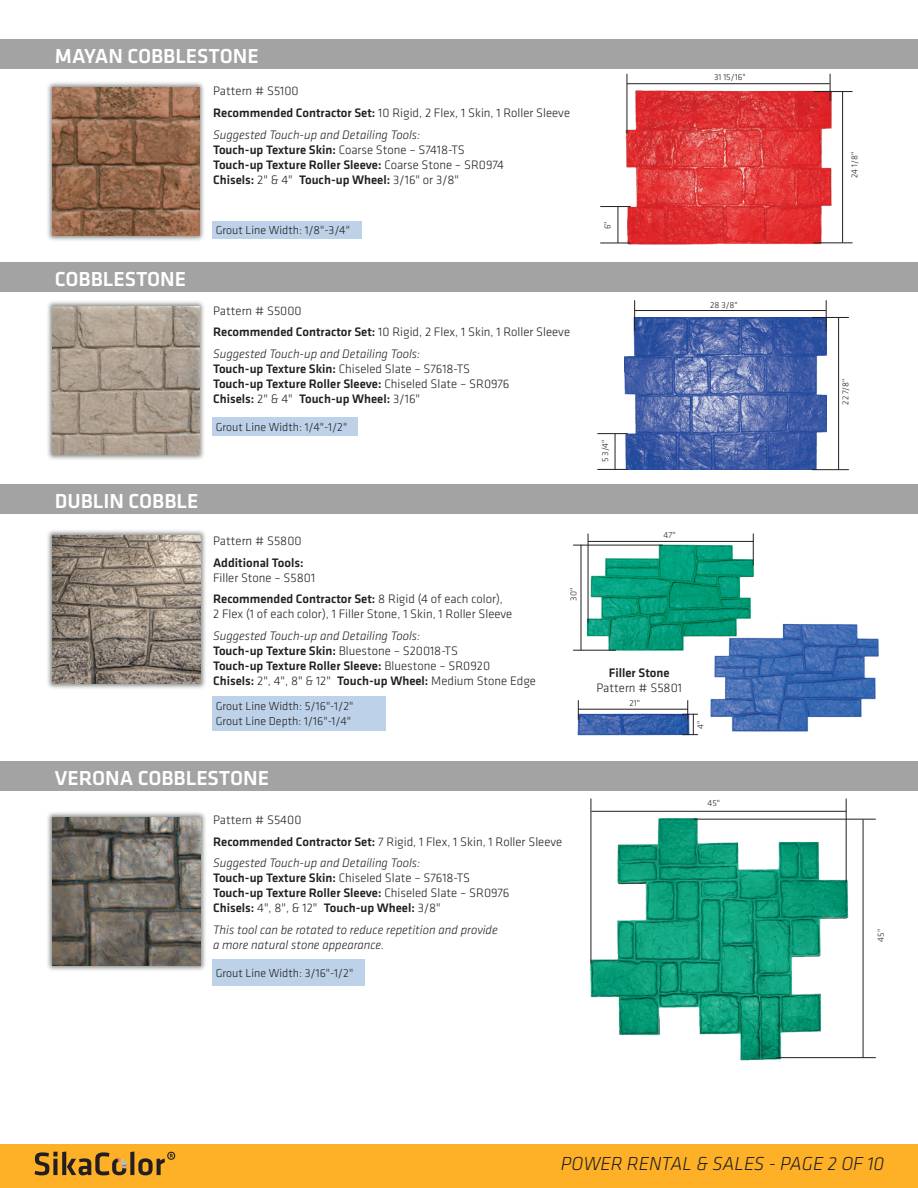
<style>
.page{position:relative;width:918px;height:1188px;background:#fff}
.page>*{position:absolute;margin:0;border:0;box-sizing:border-box;transform-origin:0 0}
.t1{font:500 21px "Klavika";color:#fff}
.t2{font:italic 300 19.5px "Klavika";color:#231f20}
.t3{font:500 12.75px/15px "Klavika";color:#231f20}
.t4{font:300 12.75px/21.8px "Klavika";color:#231f20}
.t5{font:italic 300 12.75px/15px "Klavika";color:#231f20}
.t6{font:300 12px/14.4px "Klavika";color:#231f20}
.t7{font:300 9px "Klavika";color:#231f20}
.s1{font-weight:500}
.s2{font-style:italic}
.s3{font-weight:300}
.s4{font-weight:300;font-style:italic}
</style>
<div class="page">
<div style="left:0;top:1145px;width:918px;height:43px;background:#feb127"></div>
<svg style="left:35px;top:1152px;width:140px;height:23px"></svg>
<div style="left:0;top:485px;width:918px;height:29px;background:#a4a3a3"></div>
<svg style="left:47px;top:530px;width:159px;height:159px"></svg>
<img style="left:52px;top:535px;width:149px;height:149px">
<img style="left:577px;top:710px;width:115px;height:26px">
<img style="left:695px;top:623px;width:184px;height:113px">
<img style="left:573px;top:535px;width:199px;height:133px">
<div style="left:212px;top:696px;width:174px;height:34px;background:#bdd2e9"></div>
<hr style="left:588px;top:534px;width:1px;height:89px;background:#231f20">
<hr style="left:753px;top:534px;width:1px;height:32px;background:#231f20">
<hr style="left:588px;top:541px;width:166px;height:1px;background:#231f20">
<hr style="left:573px;top:650px;width:43px;height:1px;background:#231f20">
<hr style="left:573px;top:545px;width:90px;height:1px;background:#231f20">
<hr style="left:581px;top:545px;width:1px;height:105px;background:#231f20">
<svg style="left:578px;top:700px;width:1px;height:20px"></svg>
<svg style="left:682px;top:700px;width:16px;height:35px"></svg>
<hr style="left:578px;top:709px;width:110px;height:1px;background:#231f20">
<div style="left:0;top:762px;width:918px;height:29px;background:#a4a3a3"></div>
<svg style="left:47px;top:812px;width:159px;height:159px"></svg>
<img style="left:52px;top:817px;width:149px;height:149px">
<div style="left:212px;top:960px;width:152px;height:26px;background:#bdd2e9"></div>
<img style="left:590px;top:814px;width:262px;height:247px">
<hr style="left:846px;top:799px;width:1px;height:84px;background:#231f20">
<hr style="left:591px;top:799px;width:1px;height:164px;background:#231f20">
<hr style="left:591px;top:811px;width:255px;height:1px;background:#231f20">
<hr style="left:776px;top:1057px;width:100px;height:1px;background:#231f20">
<hr style="left:694px;top:819px;width:182px;height:1px;background:#231f20">
<hr style="left:863px;top:820px;width:1px;height:238px;background:#231f20">
<div style="left:0;top:39px;width:918px;height:29px;background:#a4a3a3"></div>
<svg style="left:47px;top:82px;width:157px;height:159px"></svg>
<img style="left:53px;top:87px;width:146px;height:149px">
<img style="left:625px;top:88px;width:208px;height:157px">
<div style="left:212px;top:221px;width:149px;height:17px;background:#bdd2e9"></div>
<hr style="left:600px;top:206px;width:31px;height:1px;background:#231f20">
<hr style="left:600px;top:243px;width:31px;height:1px;background:#231f20">
<hr style="left:618px;top:207px;width:1px;height:36px;background:#231f20">
<hr style="left:627px;top:74px;width:1px;height:60px;background:#231f20">
<svg style="left:830px;top:74px;width:1px;height:27px"></svg>
<hr style="left:627px;top:83px;width:203px;height:1px;background:#231f20">
<hr style="left:814px;top:91px;width:39px;height:1px;background:#231f20">
<hr style="left:814px;top:242px;width:39px;height:1px;background:#231f20">
<hr style="left:842px;top:91px;width:1px;height:152px;background:#231f20">
<div style="left:0;top:262px;width:918px;height:29px;background:#a4a3a3"></div>
<svg style="left:47px;top:301px;width:157px;height:159px"></svg>
<img style="left:53px;top:306px;width:146px;height:149px">
<img style="left:625px;top:317px;width:201px;height:153px">
<div style="left:212px;top:417px;width:146px;height:19px;background:#bdd2e9"></div>
<hr style="left:597px;top:433px;width:31px;height:1px;background:#231f20">
<hr style="left:597px;top:469px;width:31px;height:1px;background:#231f20">
<hr style="left:615px;top:434px;width:1px;height:35px;background:#231f20">
<hr style="left:812px;top:317px;width:37px;height:1px;background:#231f20">
<hr style="left:812px;top:469px;width:37px;height:1px;background:#231f20">
<hr style="left:838px;top:317px;width:1px;height:153px;background:#231f20">
<hr style="left:634px;top:300px;width:1px;height:31px;background:#231f20">
<hr style="left:826px;top:300px;width:1px;height:31px;background:#231f20">
<hr style="left:635px;top:310px;width:191px;height:1px;background:#231f20">
<h1 class="t1" style="left:55px;top:41px;width:205px">MAYAN COBBLESTONE</h1>
<p class="t4" style="left:213px;top:80px;width:359px">Pattern # S5100<br><span class="s1">Recommended Contractor Set:</span> 10 Rigid, 2 Flex, 1 Skin, 1 Roller Sleeve<br><span class="s2">Suggested Touch-up and Detailing Tools:</span></p>
<p class="t3" style="left:213px;top:142px;width:293px">Touch-up Texture Skin: <span class="s3">Coarse Stone – S7418-TS<br></span>Touch-up Texture Roller Sleeve: <span class="s3">Coarse Stone – SR0974<br></span>Chisels: <span class="s3">2" &amp; 4"</span> Touch-up Wheel: <span class="s3">3/16" or 3/8"</span></p>
<p class="t6" style="left:216px;top:223px;width:136px">Grout Line Width: 1/8"-3/4"</p>
<h1 class="t1" style="left:55px;top:265px;width:133px">COBBLESTONE</h1>
<p class="t4" style="left:213px;top:299px;width:359px">Pattern # S5000<br><span class="s1">Recommended Contractor Set:</span> 10 Rigid, 2 Flex, 1 Skin, 1 Roller Sleeve<br><span class="s2">Suggested Touch-up and Detailing Tools:</span></p>
<p class="t3" style="left:213px;top:361px;width:298px">Touch-up Texture Skin: <span class="s3">Chiseled Slate – S7618-TS<br></span>Touch-up Texture Roller Sleeve: <span class="s3">Chiseled Slate – SR0976<br></span>Chisels: <span class="s3">2" &amp; 4"</span> Touch-up Wheel: <span class="s3">3/16"</span></p>
<p class="t6" style="left:216px;top:420px;width:133px">Grout Line Width: 1/4"-1/2"</p>
<h1 class="t1" style="left:55px;top:487px;width:145px">DUBLIN COBBLE</h1>
<p class="t4" style="left:213px;top:530px;width:90px">Pattern # S5800</p>
<p class="t3" style="left:213px;top:555px;width:92px">Additional Tools:</p>
<p class="t4" style="left:213px;top:566px;width:291px">Filler Stone – S5801<br><span class="s1">Recommended Contractor Set:</span> 8 Rigid (4 of each color),</p>
<p class="t4" style="left:213px;top:603px;width:301px">2 Flex (1 of each color), 1 Filler Stone, 1 Skin, 1 Roller Sleeve</p>
<p class="t3" style="left:213px;top:628px;width:324px"><span class="s4">Suggested Touch-up and Detailing Tools:<br></span>Touch-up Texture Skin: <span class="s3">Bluestone – S20018-TS<br></span>Touch-up Texture Roller Sleeve: <span class="s3">Bluestone – SR0920<br></span>Chisels: <span class="s3">2", 4", 8" &amp; 12"</span> Touch-up Wheel: <span class="s3">Medium Stone Edge</span></p>
<p class="t6" style="left:216px;top:699px;width:139px">Grout Line Width: 5/16"-1/2"<br>Grout Line Depth: 1/16"-1/4"</p>
<p class="t7" style="left:568px;top:601px;width:14px;rotate:-90deg">30"</p>
<h1 class="t1" style="left:55px;top:764px;width:216px">VERONA COBBLESTONE</h1>
<p class="t4" style="left:213px;top:809px;width:351px">Pattern # S5400<br><span class="s1">Recommended Contractor Set:</span> 7 Rigid, 1 Flex, 1 Skin, 1 Roller Sleeve<br><span class="s2">Suggested Touch-up and Detailing Tools:</span></p>
<p class="t3" style="left:213px;top:870px;width:298px">Touch-up Texture Skin: <span class="s3">Chiseled Slate – S7618-TS<br></span>Touch-up Texture Roller Sleeve: <span class="s3">Chiseled Slate – SR0976<br></span>Chisels: <span class="s3">4", 8", &amp; 12"</span> Touch-up Wheel: <span class="s3">3/8"</span></p>
<p class="t5" style="left:213px;top:922px;width:286px">This tool can be rotated to reduce repetition and provide a more natural stone appearance.</p>
<p class="t6" style="left:216px;top:966px;width:139px">Grout Line Width: 3/16"-1/2"</p>
<p class="t7" style="left:714px;top:71px;width:33px">31 15/16"</p>
<p class="t7" style="left:602px;top:229px;width:9px;rotate:-90deg">6"</p>
<p class="t7" style="left:710px;top:300px;width:29px">28 3/8"</p>
<p class="t7" style="left:600px;top:462px;width:24px;rotate:-90deg">5 3/4"</p>
<p class="t7" style="left:664px;top:530px;width:13px">47"</p>
<p class="t3" style="left:609px;top:665px;width:62px">Filler Stone</p>
<p class="t4" style="left:596px;top:677px;width:87px">Pattern # S5801</p>
<p class="t7" style="left:629px;top:698px;width:12px">21"</p>
<p class="t7" style="left:695px;top:729px;width:10px;rotate:-90deg">4"</p>
<p class="t7" style="left:708px;top:797px;width:14px">45"</p>
<p class="t7" style="left:849px;top:178px;width:27px;rotate:-90deg">24 1/8"</p>
<p class="t7" style="left:840px;top:405px;width:27px;rotate:-90deg">22 7/8"</p>
<p class="t7" style="left:875px;top:942px;width:14px;rotate:-90deg">45"</p>
<h2 class="t2" style="left:561px;top:1152px;width:325px">POWER RENTAL &amp; SALES - PAGE 2 OF 10</h2>
</div>
